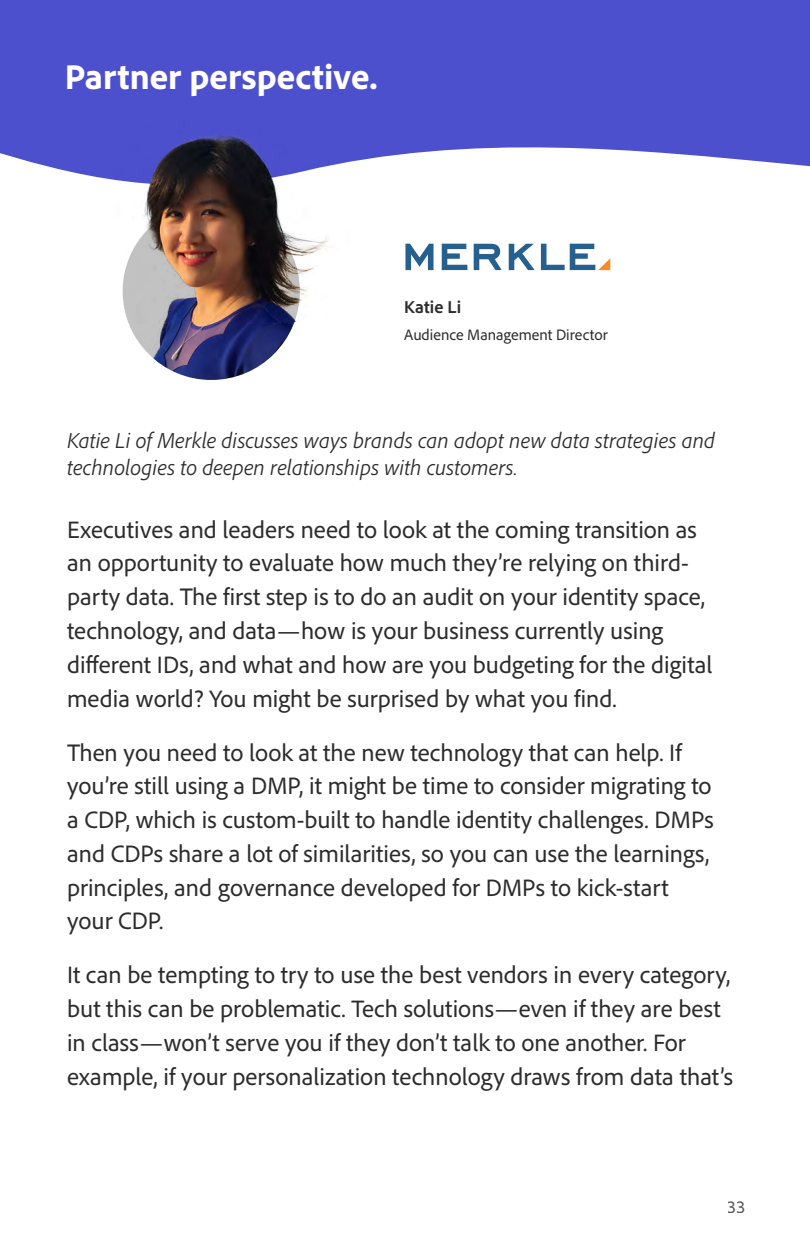
<style>
.page{position:relative;width:810px;height:1256px;background:#fff}
.page>*{position:absolute;margin:0;border:0;box-sizing:border-box;transform-origin:0 0}
.t1{font:800 36px "Adobe Clean";color:#fff}
.t2{font:24.75px/33.8px "Adobe Clean";color:#2c2c2c}
.t3{font:italic 300 22.5px/27px "Adobe Clean";letter-spacing:.005em;color:#2c2c2c}
.t4{font:700 18px "Adobe Clean";letter-spacing:.005em;color:#2c2c2c}
.t5{font:18px "Adobe Clean";color:#2c2c2c}
.t6{font:15.75px "Adobe Clean";color:#2c2c2c}
</style>
<div class="page">
<svg style="left:0;top:0;width:810px;height:244px;fill:#4c50cc"></svg>
<svg style="left:405px;top:244px;width:29px;height:26px"></svg>
<svg style="left:442px;top:244px;width:25px;height:26px"></svg>
<svg style="left:474px;top:244px;width:28px;height:26px"></svg>
<svg style="left:509px;top:244px;width:26px;height:26px"></svg>
<svg style="left:541px;top:244px;width:69px;height:26px"></svg>
<img style="left:123px;top:203px;width:177px;height:177px;border-radius:89px">
<img style="left:46px;top:121px;width:343px;height:200px">
<h1 class="t1" style="left:65px;top:53px;width:314px">Partner perspective.</h1>
<p class="t4" style="left:404px;top:295px;width:58px">Katie Li</p>
<p class="t6" style="left:404px;top:324px;width:205px">Audience Management Director</p>
<p class="t3" style="left:67px;top:426px;width:650px">Katie Li of Merkle discusses ways brands can adopt new data strategies and technologies to deepen relationships with customers.</p>
<p class="t2" style="left:67px;top:512px;width:647px">Executives and leaders need to look at the coming transition as an opportunity to evaluate how much they’re relying on third&shy;party data. The first step is to do an audit on your identity space, technology, and data—how is your business currently using different IDs, and what and how are you budgeting for the digital media world? You might be surprised by what you find.</p>
<p class="t2" style="left:67px;top:734px;width:648px">Then you need to look at the new technology that can help. If you’re still using a DMP, it might be time to consider migrating to a CDP, which is custom-built to handle identity challenges. DMPs and CDPs share a lot of similarities, so you can use the learnings, principles, and governance developed for DMPs to kick-start your CDP.</p>
<p class="t2" style="left:67px;top:957px;width:668px">It can be tempting to try to use the best vendors in every category, but this can be problematic. Tech solutions—even if they are best in class—won’t serve you if they don’t talk to one another. For example, if your personalization technology draws from data that’s</p>
<p class="t5" style="left:728px;top:1195px;width:19px">33</p>
</div>
